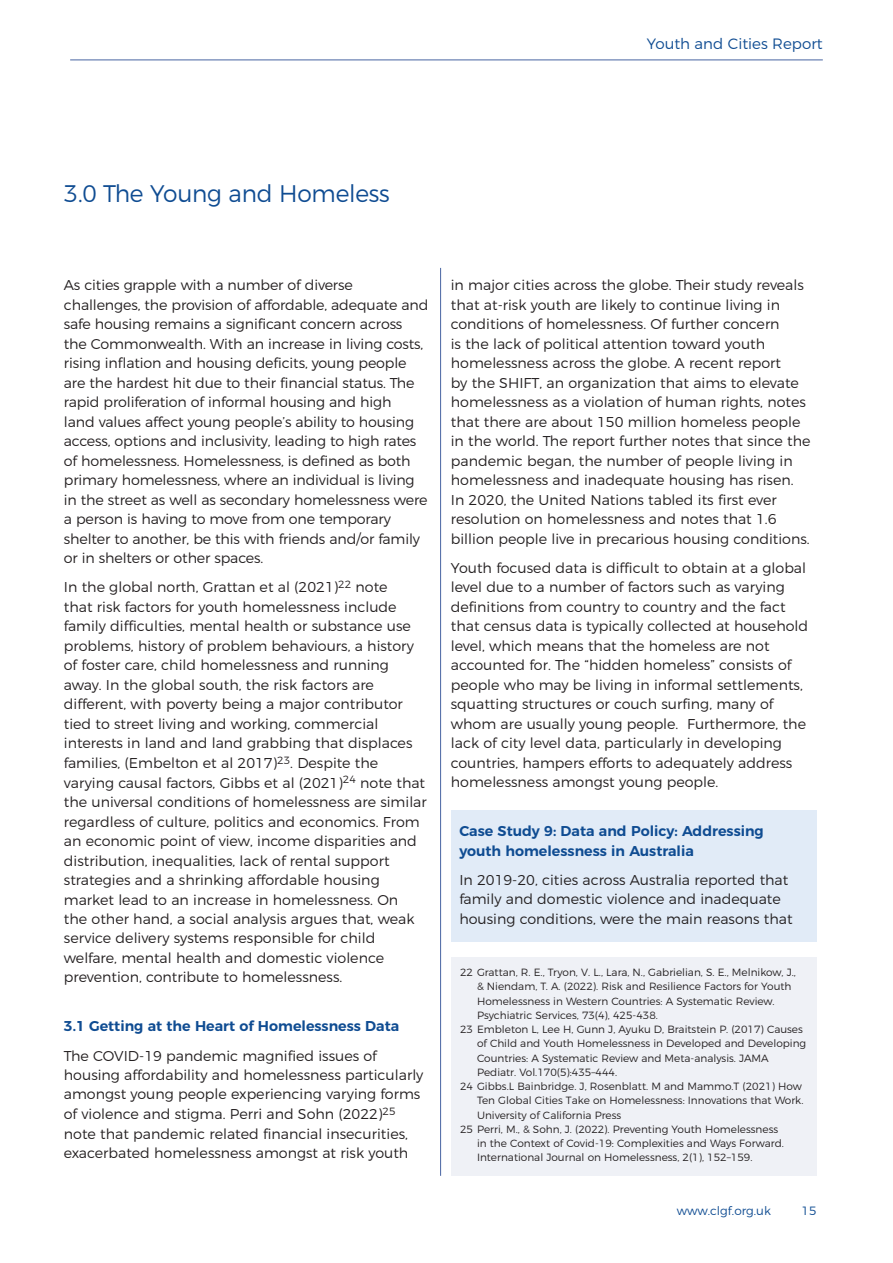
<style>
.page{position:relative;width:893px;height:1263px;background:#fff}
.page>*{position:absolute;margin:0;border:0;box-sizing:border-box;transform-origin:0 0}
.Subhead_2{font:300 24px "Montserrat";letter-spacing:-.01em;color:#0f4c92}
.t1{font:300 15px "Montserrat";color:#0f4c92}
.Subhead{font:300 14.25px/19.5px "Montserrat";color:#231f20}
.Subhead-2{font:600 14.25px/19.5px "Montserrat";color:#0f4c92}
.t2{font:300 12px "Montserrat";color:#0f4c92}
.t3{font:300 10.5px/14.2px "Montserrat";color:#231f20}
</style>
<div class="page">
<hr style="left:70px;top:60px;width:753px;height:1px;background:#4764a2">
<div style="left:451px;top:810px;width:365px;height:132px;background:#e1ebf7"></div>
<hr style="left:440px;top:268px;width:1px;height:908px;background:#4764a2">
<div style="left:451px;top:957px;width:366px;height:219px;background:#eff1f6"></div>
<p class="t1" style="left:647px;top:31px;width:178px">Youth and Cities Report</p>
<p class="Subhead_2" style="left:64px;top:175px;width:327px">3.0 The Young and Homeless</p>
<p class="Subhead" style="left:64px;top:274px;width:366px">As cities grapple with a number of diverse challenges, the provision of affordable, adequate and safe housing remains a significant concern across the Commonwealth. With an increase in living costs, rising inflation and housing deficits, young people are the hardest hit due to their financial status. The rapid proliferation of informal housing and high<br>land values affect young people’s ability to housing access, options and inclusivity, leading to high rates of homelessness. Homelessness, is defined as both primary homelessness, where an individual is living in the street as well as secondary homelessness were a person is having to move from one temporary shelter to another, be this with friends and/or family or in shelters or other spaces.</p>
<p class="Subhead" style="left:64px;top:576px;width:364px">In the global north, Grattan et al (2021)<sup>22</sup> note<br>that risk factors for youth homelessness include family difficulties, mental health or substance use problems, history of problem behaviours, a history of foster care, child homelessness and running away. In the global south, the risk factors are different, with poverty being a major contributor tied to street living and working, commercial interests in land and land grabbing that displaces families, (Embelton et al 2017)<sup>23</sup>. Despite the varying causal factors, Gibbs et al (2021)<sup>24</sup> note that the universal conditions of homelessness are similar regardless of culture, politics and economics. From an economic point of view, income disparities and distribution, inequalities, lack of rental support strategies and a shrinking affordable housing market lead to an increase in homelessness. On<br>the other hand, a social analysis argues that, weak service delivery systems responsible for child welfare, mental health and domestic violence prevention, contribute to homelessness.</p>
<p class="Subhead-2" style="left:64px;top:1015px;width:337px">3.1 Getting at the Heart of Homelessness Data</p>
<p class="Subhead" style="left:64px;top:1044px;width:361px">The COVID-19 pandemic magnified issues of housing affordability and homelessness particularly amongst young people experiencing varying forms of violence and stigma. Perri and Sohn (2022)<sup>25 </sup>note that pandemic related financial insecurities, exacerbated homelessness amongst at risk youth</p>
<p class="Subhead" style="left:451px;top:274px;width:361px">in major cities across the globe. Their study reveals that at-risk youth are likely to continue living in conditions of homelessness. Of further concern<br>is the lack of political attention toward youth homelessness across the globe. A recent report<br>by the SHIFT, an organization that aims to elevate homelessness as a violation of human rights, notes that there are about 150 million homeless people in the world. The report further notes that since the pandemic began, the number of people living in homelessness and inadequate housing has risen.<br>In 2020, the United Nations tabled its first ever resolution on homelessness and notes that 1.6 billion people live in precarious housing conditions.</p>
<p class="Subhead" style="left:451px;top:557px;width:359px">Youth focused data is difficult to obtain at a global level due to a number of factors such as varying definitions from country to country and the fact that census data is typically collected at household level, which means that the homeless are not accounted for. The “hidden homeless” consists of people who may be living in informal settlements, squatting structures or couch surfing, many of whom are usually young people. Furthermore, the lack of city level data, particularly in developing countries, hampers efforts to adequately address homelessness amongst young people.</p>
<p class="Subhead-2" style="left:459px;top:820px;width:306px">Case Study 9: Data and Policy: Addressing youth homelessness in Australia</p>
<p class="Subhead" style="left:459px;top:869px;width:335px">In 2019-20, cities across Australia reported that family and domestic violence and inadequate housing conditions, were the main reasons that</p>
<p class="t3" style="left:477px;top:964px;width:320px;text-indent:-17px">22 Grattan, R. E., Tryon, V. L., Lara, N., Gabrielian, S. E., Melnikow, J., &amp; Niendam, T. A. (2022). Risk and Resilience Factors for Youth Homelessness in Western Countries: A Systematic Review.<br>Psychiatric Services, 73(4), 425-438.</p>
<p class="t3" style="left:477px;top:1021px;width:331px;text-indent:-17px">23 Embleton L, Lee H, Gunn J, Ayuku D, Braitstein P. (2017) Causes of Child and Youth Homelessness in Developed and Developing Countries: A Systematic Review and Meta-analysis. JAMA Pediatr. Vol.170(5):435–444.</p>
<p class="t3" style="left:477px;top:1078px;width:328px;text-indent:-17px">24 Gibbs.L Bainbridge. J, Rosenblatt. M and Mammo.T (2021) How<br>Ten Global Cities Take on Homelessness: Innovations that Work.<br>University of California Press</p>
<p class="t3" style="left:477px;top:1121px;width:308px;text-indent:-17px">25 Perri, M., &amp; Sohn, J. (2022). Preventing Youth Homelessness in the Context of Covid-19: Complexities and Ways Forward.<br>International Journal on Homelessness, 2(1), 152–159.</p>
<p class="t2" style="left:677px;top:1201px;width:95px">www.clgf.org.uk</p>
<p class="t2" style="left:802px;top:1201px;width:16px">15</p>
</div>
